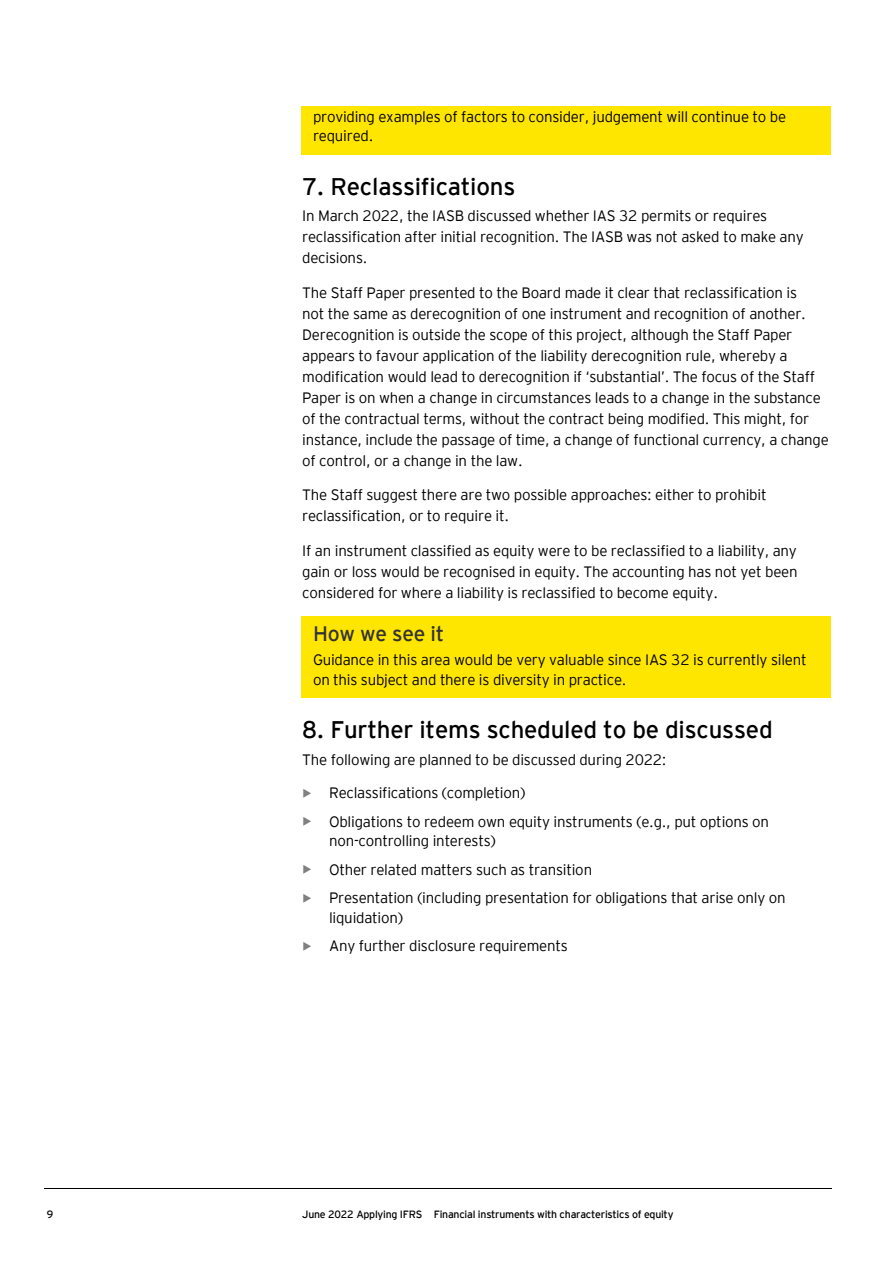
<style>
.page{position:relative;width:894px;height:1263px;background:#fff}
.page>*{position:absolute;margin:0;border:0;box-sizing:border-box;transform-origin:0 0}
.t1{font:24px "EY Interstate";letter-spacing:-.01em;color:#000}
.t2{font:21px "EY Interstate";letter-spacing:-.015em;color:#323232}
.t3{font:300 15px/21px "EY Interstate";letter-spacing:-.015em;color:#000}
.t4{font:10.5px "EY Interstate";letter-spacing:-.025em;color:#000}
.s1{font-weight:400;font-size:21px;color:#808080}
</style>
<div class="page">
<hr style="left:45px;top:1188px;width:786px;height:1px;background:#000">
<div style="left:302px;top:106px;width:528px;height:20px;background:#ffe600"></div>
<div style="left:302px;top:126px;width:528px;height:28px;background:#ffe600"></div>
<hr style="left:302px;top:154px;width:528px;height:1px;background:#ffe600">
<svg style="left:301px;top:106px;width:1px;height:49px"></svg>
<svg style="left:830px;top:106px;width:1px;height:49px"></svg>
<div style="left:302px;top:616px;width:528px;height:33px;background:#ffe600"></div>
<hr style="left:301px;top:616px;width:1px;height:33px;background:#ffe600">
<hr style="left:830px;top:616px;width:1px;height:33px;background:#ffe600">
<div style="left:302px;top:649px;width:528px;height:20px;background:#ffe600"></div>
<div style="left:302px;top:669px;width:528px;height:28px;background:#ffe600"></div>
<hr style="left:302px;top:697px;width:528px;height:1px;background:#ffe600">
<svg style="left:301px;top:649px;width:1px;height:49px"></svg>
<svg style="left:830px;top:649px;width:1px;height:49px"></svg>
<p class="t3" style="left:313px;top:106px;width:474px;line-height:19.5px">providing examples of factors to consider, judgement will continue to be required.</p>
<h1 class="t1" style="left:302px;top:172px;width:214px">7. Reclassifications</h1>
<p class="t3" style="left:302px;top:205px;width:503px">In March 2022, the IASB discussed whether IAS 32 permits or requires reclassification after initial recognition. The IASB was not asked to make any decisions.</p>
<p class="t3" style="left:302px;top:282px;width:528px">The Staff Paper presented to the Board made it clear that reclassification is<br>not the same as derecognition of one instrument and recognition of another.<br>Derecognition is outside the scope of this project, although the Staff Paper appears to favour application of the liability derecognition rule, whereby a modification would lead to derecognition if ‘substantial’. The focus of the Staff Paper is on when a change in circumstances leads to a change in the substance of the contractual terms, without the contract being modified. This might, for instance, include the passage of time, a change of functional currency, a change of control, or a change in the law.</p>
<p class="t3" style="left:302px;top:484px;width:465px">The Staff suggest there are two possible approaches: either to prohibit reclassification, or to require it.</p>
<p class="t3" style="left:302px;top:540px;width:496px;text-align:justify">If an instrument classified as equity were to be reclassified to a liability, any gain or loss would be recognised in equity. The accounting has not yet been considered for where a liability is reclassified to become equity.</p>
<p class="t2" style="left:313px;top:621px;width:132px">How we see it</p>
<p class="t3" style="left:313px;top:650px;width:495px;line-height:19.5px">Guidance in this area would be very valuable since IAS 32 is currently silent on this subject and there is diversity in practice.</p>
<h1 class="t1" style="left:302px;top:715px;width:471px">8. Further items scheduled to be discussed</h1>
<p class="t3" style="left:302px;top:748px;width:365px">The following are planned to be discussed during 2022:</p>
<p class="t3" style="left:302px;top:782px;width:224px"><span class="s1">•</span> Reclassifications (completion)</p>
<p class="t3" style="left:329px;top:811px;width:441px;line-height:19.5px;text-indent:-27px"><span class="s1">•</span> Obligations to redeem own equity instruments (e.g., put options on non-controlling interests)</p>
<p class="t3" style="left:302px;top:858px;width:291px"><span class="s1">•</span> Other related matters such as transition</p>
<p class="t3" style="left:329px;top:888px;width:458px;line-height:19.5px;text-indent:-27px"><span class="s1">•</span> Presentation (including presentation for obligations that arise only on liquidation)</p>
<p class="t3" style="left:302px;top:935px;width:267px"><span class="s1">•</span> Any further disclosure requirements</p>
<p class="t4" style="left:47px;top:1208px;width:8px">9</p>
<p class="t4" style="left:302px;top:1208px;width:372px">June 2022 Applying IFRS Financial instruments with characteristics of equity</p>
</div>
